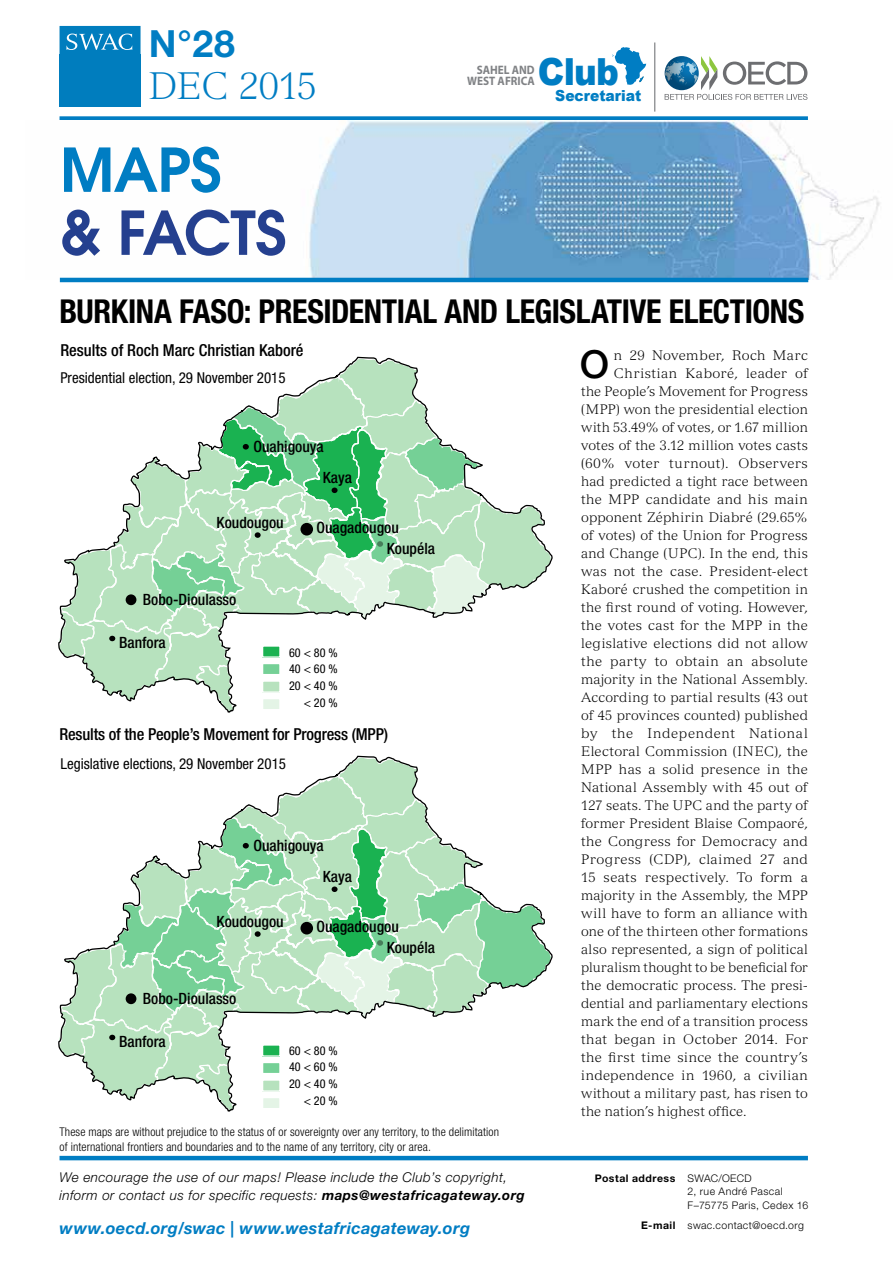
<style>
.page{position:relative;width:893px;height:1263px;background:#fff}
.page>*{position:absolute;margin:0;border:0;box-sizing:border-box;transform-origin:0 0}
.t1{font:600 60px "Avant Garde LT";color:#25408f}
.t2{font:600 60px "Avant Garde LT";color:#007dc3}
.t3{font:500 38.7px "Helvetica Neue LT Std";color:#000}
.t4{font:300 37.5px "Versailles LT Std";letter-spacing:-.01em;color:#007dc3}
.t5{font:700 37.5px "Helvetica Neue LT Std";color:#007dc3}
.t6{font:900 37.35px "Arial";color:#007dc3;scale:.91 1}
.t7{font:700 condensed 33px "Helvetica Neue LT Std";letter-spacing:-.015em;color:#000}
.t8{font:500 condensed 16.5px "Helvetica Neue LT Std";letter-spacing:-.01em;color:#000}
.t9{font:italic 700 16.5px "Helvetica Neue LT Std";letter-spacing:.02em;color:#007dc3}
.t10{font:500 condensed 15.6px "Helvetica Neue LT Std";color:#000}
.t11{font:900 15.3px "Arial";color:#007dc3;scale:.91 1}
.t12{font:condensed 15px "Helvetica Neue LT Std";color:#000}
.t13{font:300 13.5px "Versailles LT Std";letter-spacing:.02em;color:#000}
.t14{font:italic 300 13.5px/18px "Helvetica Neue LT Std";letter-spacing:.03em;color:#000}
.t15{font:300 13.5px "Versailles LT Std";letter-spacing:.04em;color:#000}
.t16{font:300 13.5px "Versailles LT Std";color:#000}
.t17{font:700 12.3px "Myriad Pro";color:#808285;scale:.91 1}
.t18{font:condensed 12.15px "Helvetica Neue LT Std";color:#000}
.t19{font:300 condensed 12px/15px "Helvetica Neue LT Std";letter-spacing:.01em;color:#000}
.t20{font:300 10.5px/13.8px "Helvetica Neue LT Std";letter-spacing:.04em;color:#000}
.s1{font-weight:700}
</style>
<div class="page">
<div style="left:60px;top:116px;width:748px;height:5px;background:#007dc3"></div>
<img style="left:59px;top:120px;width:821px;height:160px">
<hr style="left:60px;top:278px;width:748px;height:4px;background:#007dc3">
<hr style="left:60px;top:1156px;width:748px;height:4px;background:#007dc3">
<svg style="left:612px;top:47px;width:34px;height:38px"></svg>
<hr style="left:654px;top:42px;width:1px;height:70px;background:#808285">
<svg style="left:665px;top:56px;width:142px;height:44px"></svg>
<svg style="left:60px;top:26px;width:81px;height:28px;background:#218dc6"></svg>
<div style="left:60px;top:54px;width:81px;height:53px;background:#007dbe"></div>
<svg style="left:58px;top:356px;width:495px;height:357px"></svg>
<div style="left:263px;top:646px;width:17px;height:11px;background:#1ab251"></div>
<div style="left:262px;top:645px;width:19px;height:13px;border:1px solid #fff"></div>
<div style="left:263px;top:663px;width:17px;height:12px;background:#75d096"></div>
<div style="left:262px;top:663px;width:19px;height:12px;border:1px solid #fff"></div>
<div style="left:263px;top:681px;width:17px;height:11px;background:#b7e2be"></div>
<div style="left:262px;top:680px;width:19px;height:13px;border:1px solid #fff"></div>
<div style="left:263px;top:699px;width:17px;height:11px;background:#e4f4e6"></div>
<div style="left:262px;top:698px;width:19px;height:12px;border:1px solid #fff"></div>
<svg style="left:58px;top:755px;width:495px;height:357px"></svg>
<div style="left:263px;top:1045px;width:17px;height:11px;background:#1ab251"></div>
<div style="left:262px;top:1044px;width:19px;height:13px;border:1px solid #fff"></div>
<div style="left:263px;top:1062px;width:17px;height:11px;background:#75d096"></div>
<div style="left:262px;top:1062px;width:19px;height:12px;border:1px solid #fff"></div>
<div style="left:263px;top:1080px;width:17px;height:11px;background:#b7e2be"></div>
<div style="left:262px;top:1079px;width:19px;height:13px;border:1px solid #fff"></div>
<div style="left:263px;top:1097px;width:17px;height:11px;background:#e4f4e6"></div>
<div style="left:262px;top:1097px;width:19px;height:12px;border:1px solid #fff"></div>
<h3 class="t5" style="left:149px;top:21px;width:88px">n°28</h3>
<h3 class="t4" style="left:149px;top:64px;width:169px">Dec 2015</h3>
<h1 class="t2" style="left:60px;top:131px;width:163px">MAPS</h1>
<h1 class="t1" style="left:60px;top:194px;width:228px">&amp; FACTS</h1>
<p class="t17" style="left:477px;top:61px;width:65px">SAHEL AND</p>
<h3 class="t6" style="left:538px;top:44px;width:91px">Club</h3>
<p class="t11" style="left:555px;top:84px;width:96px">Secretariat</p>
<p class="t17" style="left:467px;top:73px;width:76px">WEST AFRICA</p>
<h3 class="t7" style="left:59px;top:292px;width:747px">BURKINA FASO: PRESIDENTIAL AND LEGISLATIVE ELECTIONS</h3>
<h2 class="t3" style="left:580px;top:341px;width:31px">O</h2>
<p class="t13" style="left:614px;top:347px;width:195px">n 29 November, Roch Marc</p>
<p class="t8" style="left:60px;top:340px;width:245px">Results of Roch Marc Christian Kaboré</p>
<p class="t13" style="left:614px;top:365px;width:196px">Christian Kaboré, leader of</p>
<p class="t16" style="left:581px;top:383px;width:228px">the People’s Movement for Progress</p>
<p class="t13" style="left:581px;top:401px;width:228px">(MPP) won the presidential election</p>
<p class="t13" style="left:581px;top:419px;width:228px">with 53.49% of votes, or 1.67 million</p>
<p class="t13" style="left:581px;top:437px;width:228px">votes of the 3.12 million votes casts</p>
<p class="t13" style="left:581px;top:455px;width:228px">(60% voter turnout). Observers</p>
<p class="t13" style="left:581px;top:473px;width:228px">had predicted a tight race between</p>
<p class="t13" style="left:581px;top:491px;width:228px">the MPP candidate and his main</p>
<p class="t13" style="left:581px;top:509px;width:228px">opponent Zéphirin Diabré (29.65%</p>
<p class="t13" style="left:581px;top:527px;width:228px">of votes) of the Union for Progress</p>
<p class="t13" style="left:581px;top:545px;width:228px">and Change (UPC). In the end, this</p>
<p class="t13" style="left:581px;top:563px;width:228px">was not the case. President-elect</p>
<p class="t13" style="left:581px;top:581px;width:228px">Kaboré crushed the competition in</p>
<p class="t13" style="left:581px;top:599px;width:228px">the first round of voting. However,</p>
<p class="t13" style="left:581px;top:617px;width:228px">the votes cast for the MPP in the</p>
<p class="t13" style="left:581px;top:635px;width:228px">legislative elections did not allow</p>
<p class="t15" style="left:581px;top:653px;width:228px">the party to obtain an absolute</p>
<p class="t13" style="left:581px;top:671px;width:228px">majority in the National Assembly.</p>
<p class="t13" style="left:581px;top:689px;width:228px">According to partial results (43 out</p>
<p class="t13" style="left:581px;top:707px;width:228px">of 45 provinces counted) published</p>
<p class="t15" style="left:581px;top:725px;width:228px">by the Independent National</p>
<p class="t13" style="left:581px;top:743px;width:228px">Electoral Commission (INEC ), the</p>
<p class="t13" style="left:581px;top:761px;width:228px">MPP has a solid presence in the</p>
<p class="t13" style="left:581px;top:779px;width:228px">National Assembly with 45 out of</p>
<p class="t13" style="left:581px;top:797px;width:228px">127 seats. The UPC and the party of</p>
<p class="t13" style="left:581px;top:815px;width:228px">former President Blaise Compaoré,</p>
<p class="t13" style="left:581px;top:833px;width:228px">the Congress for Democracy and</p>
<p class="t13" style="left:581px;top:851px;width:228px">Progress (CDP), claimed 27 and</p>
<p class="t13" style="left:581px;top:869px;width:228px">15 seats respectively. To form a</p>
<p class="t13" style="left:581px;top:887px;width:228px">majority in the Assembly, the MPP</p>
<p class="t13" style="left:581px;top:905px;width:228px">will have to form an alliance with</p>
<p class="t13" style="left:581px;top:923px;width:228px">one of the thirteen other formations</p>
<p class="t13" style="left:581px;top:941px;width:228px">also represented, a sign of political</p>
<p class="t13" style="left:581px;top:959px;width:228px">pluralism thought to be beneficial for</p>
<p class="t13" style="left:581px;top:977px;width:228px">the democratic process. The presi-</p>
<p class="t13" style="left:581px;top:995px;width:228px">dential and parliamentary elections</p>
<p class="t13" style="left:581px;top:1013px;width:228px">mark the end of a transition process</p>
<p class="t13" style="left:581px;top:1031px;width:228px">that began in October 2014. For</p>
<p class="t15" style="left:581px;top:1049px;width:228px">the first time since the country’s</p>
<p class="t13" style="left:581px;top:1067px;width:228px">independence in 1960, a civilian</p>
<p class="t13" style="left:581px;top:1085px;width:228px">without a military past, has risen to</p>
<p class="t13" style="left:581px;top:1103px;width:167px">the nation’s highest office.</p>
<p class="t12" style="left:60px;top:369px;width:227px">Presidential election, 29 November 2015</p>
<p class="t10" style="left:253px;top:437px;width:72px">Ouahigouya</p>
<p class="t10" style="left:323px;top:468px;width:31px">Kaya</p>
<p class="t10" style="left:217px;top:513px;width:69px">Koudougou</p>
<p class="t10" style="left:316px;top:518px;width:84px">Ouagadougou</p>
<p class="t10" style="left:387px;top:539px;width:50px">Koupéla</p>
<p class="t10" style="left:143px;top:590px;width:95px">Bobo-Dioulasso</p>
<p class="t10" style="left:119px;top:634px;width:48px">Banfora</p>
<p class="t18" style="left:289px;top:645px;width:50px">60 &lt; 80 %</p>
<p class="t18" style="left:289px;top:662px;width:50px">40 &lt; 60 %</p>
<p class="t18" style="left:289px;top:678px;width:50px">20 &lt; 40 %</p>
<p class="t18" style="left:304px;top:696px;width:36px">&lt; 20 %</p>
<p class="t8" style="left:59px;top:725px;width:330px">Results of the People’s Movement for Progress (MPP)</p>
<p class="t12" style="left:60px;top:755px;width:227px">Legislative elections, 29 November 2015</p>
<p class="t10" style="left:253px;top:836px;width:72px">Ouahigouya</p>
<p class="t10" style="left:323px;top:867px;width:31px">Kaya</p>
<p class="t10" style="left:217px;top:912px;width:69px">Koudougou</p>
<p class="t10" style="left:316px;top:917px;width:84px">Ouagadougou</p>
<p class="t10" style="left:387px;top:938px;width:50px">Koupéla</p>
<p class="t10" style="left:143px;top:989px;width:95px">Bobo-Dioulasso</p>
<p class="t10" style="left:119px;top:1032px;width:48px">Banfora</p>
<p class="t18" style="left:289px;top:1043px;width:50px">60 &lt; 80 %</p>
<p class="t18" style="left:289px;top:1060px;width:50px">40 &lt; 60 %</p>
<p class="t18" style="left:289px;top:1076px;width:50px">20 &lt; 40 %</p>
<p class="t18" style="left:304px;top:1093px;width:36px">&lt; 20 %</p>
<p class="t19" style="left:59px;top:1124px;width:441px">These maps are without prejudice to the status of or sovereignty over any territory, to the delimitation of international frontiers and boundaries and to the name of any territory, city or area.</p>
<p class="t14" style="left:60px;top:1168px;width:467px">We encourage the use of our maps! Please include the Club’s copyright, inform or contact us for specific requests: <span class="s1">maps@westafricagateway.org</span></p>
<p class="t9" style="left:60px;top:1217px;width:412px">www.oecd.org/swac | www.westafricagateway.org</p>
<p class="t20" style="left:688px;top:1171px;width:122px;text-indent:-93px"><span class="s1">Postal address</span> SWAC/OECD<br>2, rue André Pascal<br>F–75775 Paris, Cedex 16</p>
<p class="t20" style="left:641px;top:1218px;width:164px"><span class="s1">E-mail</span> swac.contact@oecd.org</p>
</div>
